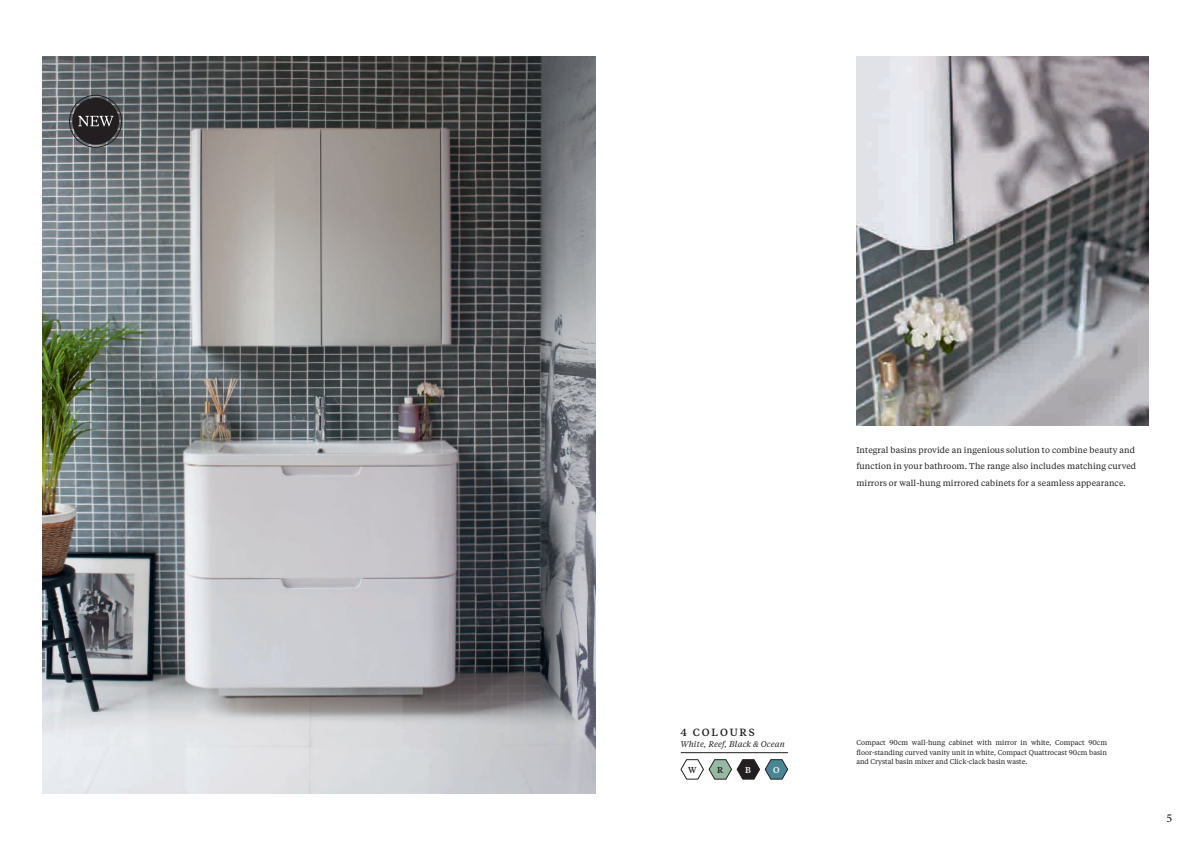
<style>
.page{position:relative;width:1191px;height:842px;background:#fff}
.page>*{position:absolute;margin:0;border:0;box-sizing:border-box;transform-origin:0 0}
.t1{font:12px "Minion Pro";color:#000}
.t2{font:500 10.4px "Tiempos Text";letter-spacing:.175em;color:#231f20}
.t3{font:500 8.6px "Tiempos Text";color:#231f20}
.t4{font:500 8.6px "Tiempos Text";color:#fff}
.t5{font:8.5px/16.5px "Tiempos Text";letter-spacing:.01em;color:#231f20}
.t6{font:italic 8.2px "Tiempos Text";letter-spacing:.015em;color:#231f20}
.t7{font:7px/9.5px "Tiempos Text";color:#231f20;text-align:justify}
.s1{font-weight:500}
</style>
<div class="page">
<img style="left:856px;top:57px;width:292px;height:368px">
<img style="left:43px;top:57px;width:552px;height:737px">
<hr style="left:680px;top:752px;width:108px;height:1px;background:#231f20">
<svg style="left:680px;top:759px;width:108px;height:20px"></svg>
<div style="left:72px;top:98px;width:47px;height:47px;background:#231f20;border-radius:50%"></div>
<svg style="left:78px;top:116px;width:35px;height:10px"></svg>
<div style="left:69px;top:95px;width:53px;height:53px;border:1px solid #231f20;border-radius:50%"></div>
<p class="t5" style="left:856px;top:441px;width:281px">Integral basins provide an ingenious solution to combine beauty and function in your bathroom. The range also includes matching curved mirrors or wall-hung mirrored cabinets for a seamless appearance.</p>
<p class="t2" style="left:680px;top:725px;width:76px">4 COLOURS</p>
<p class="t6" style="left:680px;top:738px;width:106px">White, Reef, Black &amp; Ocean</p>
<p class="t3" style="left:688px;top:764px;width:10px">W</p>
<p class="t3" style="left:717px;top:764px;width:8px">R</p>
<p class="t4" style="left:745px;top:764px;width:7px">B</p>
<p class="t4" style="left:773px;top:764px;width:8px">O</p>
<p class="t7" style="left:856px;top:738px;width:252px">Compact 90cm wall-hung cabinet with mirror in white, Compact 90cm floor-standing curved vanity unit in white, Compact Quattrocast 90cm basin and Crystal basin mixer and Click-clack basin waste<span class="s1">.</span></p>
<h1 class="t1" style="left:1166px;top:810px;width:7px">5</h1>
</div>
